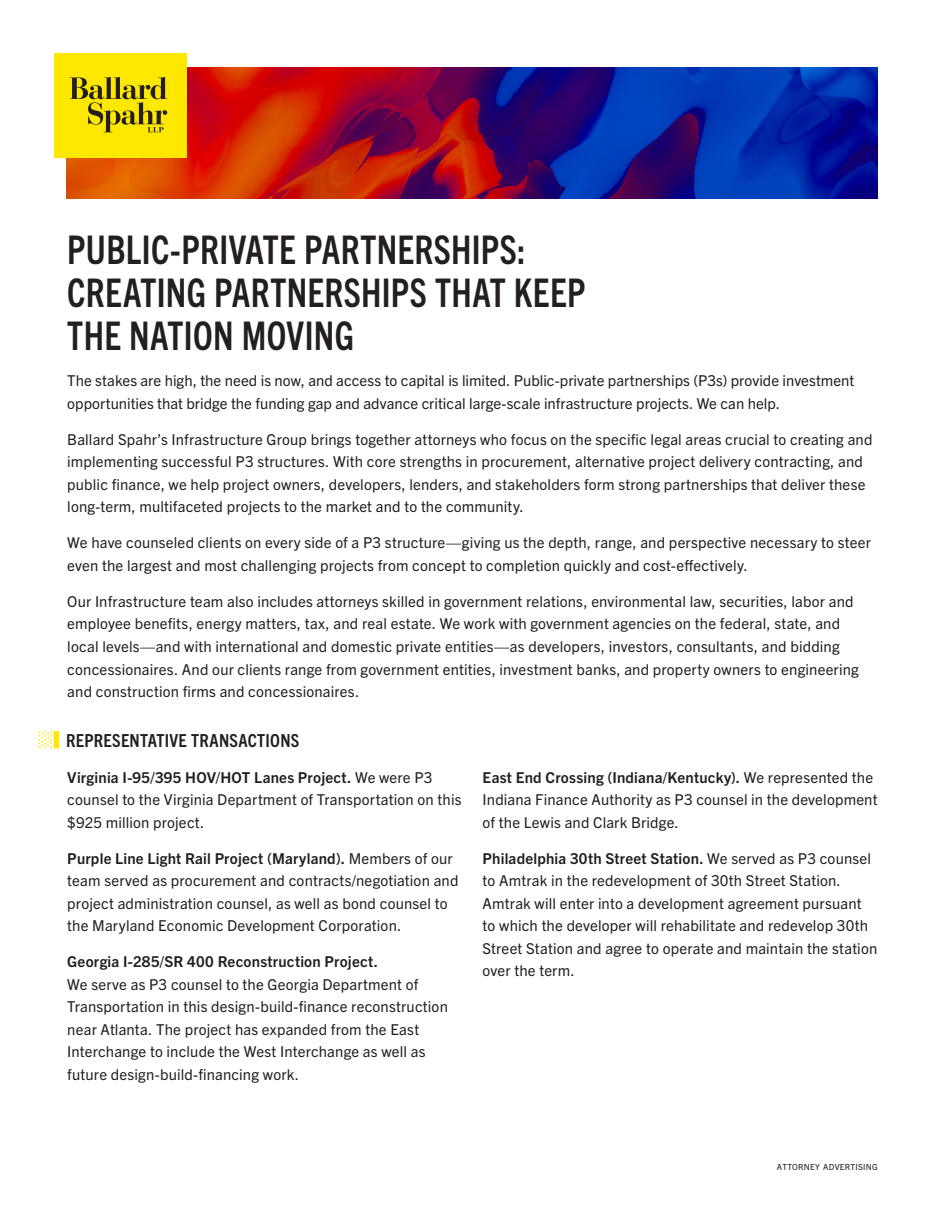
<style>
.page{position:relative;width:945px;height:1215px;background:#fff}
.page>*{position:absolute;margin:0;border:0;box-sizing:border-box;transform-origin:0 0}
.t1{font:54px "Ballard Dot Graphic";color:#ffe800}
.t2{font:700 condensed 39.6px/43.2px "Trade Gothic Next LT Pro";letter-spacing:.01em;color:#231f20;scale:.91 1}
.t3{font:700 condensed 18px "Trade Gothic Next LT Pro";letter-spacing:.015em;color:#231f20}
.BODY_COPY{font:15px/22.5px "Trade Gothic Next LT Pro";letter-spacing:.01em;color:#231f20}
.BODY_COPY__COLUMN{font:15px/22.5px "Trade Gothic Next LT Pro";letter-spacing:.01em;color:#231f20}
.t4{font:8.4px "Trade Gothic Next LT Pro";letter-spacing:.03em;color:#231f20}
.s1{font-weight:700}
</style>
<div class="page">
<img style="left:66px;top:67px;width:811px;height:131px">
<div style="left:54px;top:53px;width:133px;height:104px;background:#ffe800"></div>
<svg style="left:70px;top:76px;width:97px;height:56px"></svg>
<p class="t1" style="left:36px;top:705px;width:28px">•</p>
<p class="t2" style="left:67px;top:225px;width:571px">PUBLIC-PRIVATE PARTNERSHIPS:<br>CREATING PARTNERSHIPS THAT KEEP<br>THE NATION MOVING</p>
<p class="BODY_COPY" style="left:67px;top:369px;width:788px">The stakes are high, the need is now, and access to capital is limited. Public-private partnerships (P3s) provide investment opportunities that bridge the funding gap and advance critical large-scale infrastructure projects. We can help.</p>
<p class="BODY_COPY" style="left:67px;top:427px;width:806px">Ballard Spahr’s Infrastructure Group brings together attorneys who focus on the specific legal areas crucial to creating and implementing successful P3 structures. With core strengths in procurement, alternative project delivery contracting, and public finance, we help project owners, developers, lenders, and stakeholders form strong partnerships that deliver these long-term, multifaceted projects to the market and to the community.</p>
<p class="BODY_COPY" style="left:67px;top:531px;width:805px">We have counseled clients on every side of a P3 structure—giving us the depth, range, and perspective necessary to steer even the largest and most challenging projects from concept to completion quickly and cost-effectively.</p>
<p class="BODY_COPY" style="left:67px;top:589px;width:793px">Our Infrastructure team also includes attorneys skilled in government relations, environmental law, securities, labor and employee benefits, energy matters, tax, and real estate. We work with government agencies on the federal, state, and local levels—and with international and domestic private entities—as developers, investors, consultants, and bidding concessionaires. And our clients range from government entities, investment banks, and property owners to engineering and construction firms and concessionaires.</p>
<p class="t3" style="left:66px;top:727px;width:235px">REPRESENTATIVE TRANSACTIONS</p>
<p class="BODY_COPY__COLUMN" style="left:67px;top:765px;width:395px"><span class="s1">Virginia I-95/395 HOV/HOT Lanes Project.</span> We were P3 counsel to the Virginia Department of Transportation on this $925 million project.</p>
<p class="BODY_COPY__COLUMN" style="left:67px;top:846px;width:392px"><span class="s1">Purple Line Light Rail Project (Maryland).</span> Members of our team served as procurement and contracts/negotiation and project administration counsel, as well as bond counsel to the Maryland Economic Development Corporation.</p>
<p class="BODY_COPY__COLUMN" style="left:67px;top:949px;width:382px"><span class="s1">Georgia I-285/SR 400 Reconstruction Project.<br></span>We serve as P3 counsel to the Georgia Department of Transportation in this design-build-finance reconstruction near Atlanta. The project has expanded from the East Interchange to include the West Interchange as well as future design-build-financing work.</p>
<p class="BODY_COPY__COLUMN" style="left:482px;top:765px;width:396px"><span class="s1">East End Crossing (Indiana/Kentucky).</span> We represented the<br>Indiana Finance Authority as P3 counsel in the development of the Lewis and Clark Bridge.</p>
<p class="BODY_COPY__COLUMN" style="left:482px;top:846px;width:396px"><span class="s1">Philadelphia 30th Street Station.</span> We served as P3 counsel to Amtrak in the redevelopment of 30th Street Station.<br>Amtrak will enter into a development agreement pursuant to which the developer will rehabilitate and redevelop 30th Street Station and agree to operate and maintain the station over the term.</p>
<p class="t4" style="left:777px;top:1161px;width:102px">ATTORNEY ADVERTISING</p>
</div>
